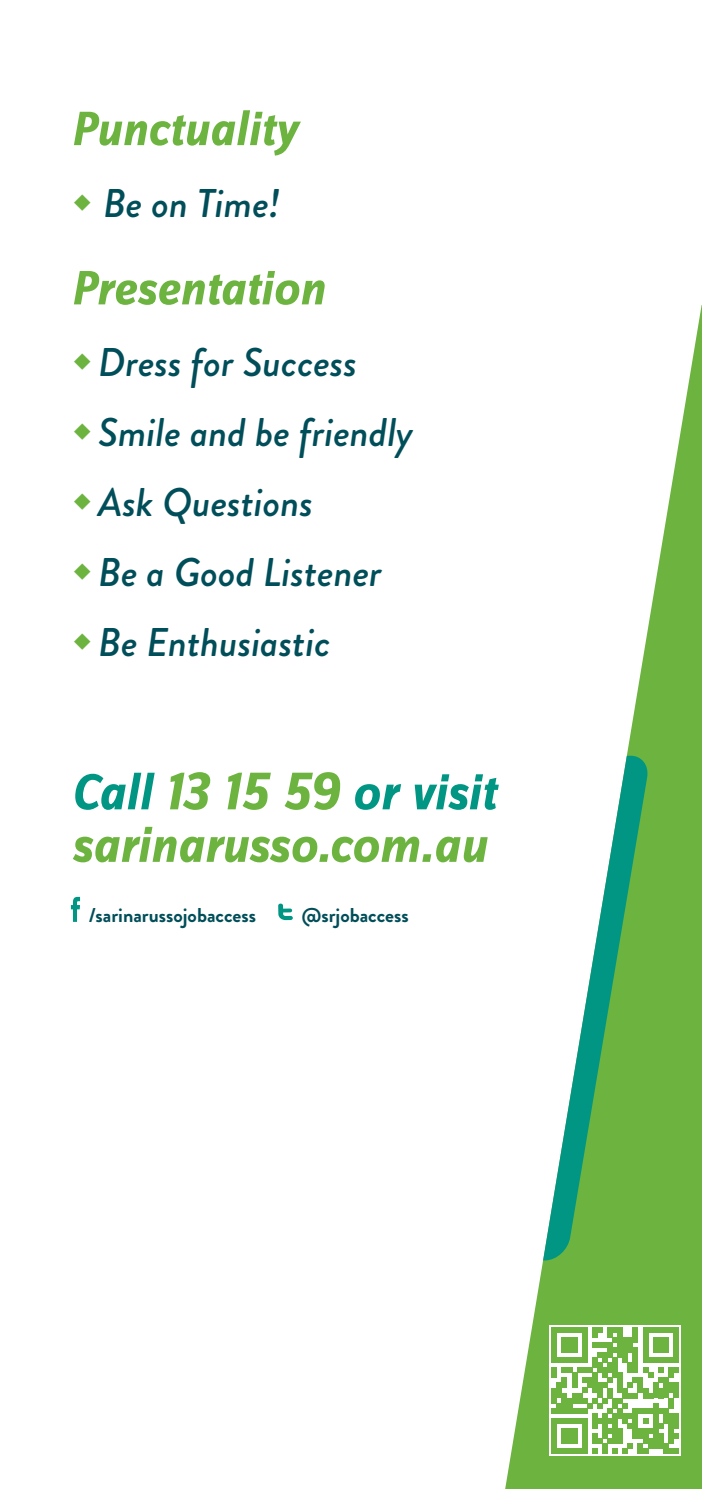
<style>
.page{position:relative;width:702px;height:1489px;background:#fff}
.page>*{position:absolute;margin:0;border:0;box-sizing:border-box;transform-origin:0 0}
.t1{font:italic 700 52.5px/52.5px "Zine Sans Dis OT";color:#6cb43f}
.t2{font:italic 700 50px "Zine Sans Dis OT";color:#6cb43f}
.t3{font:italic 500 40px/70px "Brandon Grotesque";color:#004e59}
.t4{font:700 20px "Brandon Grotesque";color:#004e59}
.s1{color:#009683}
.s2{font-size:57.5px}
</style>
<div class="page">
<svg style="left:505px;top:305px;width:197px;height:1183px"></svg>
<svg style="left:505px;top:755px;width:144px;height:510px"></svg>
<svg style="left:549px;top:1324px;width:131px;height:131px"></svg>
<div style="left:551px;top:1326px;width:6px;height:36px;background:#6cb43f"></div>
<svg style="left:557px;top:1326px;width:25px;height:5px"></svg>
<div style="left:582px;top:1326px;width:5px;height:36px;background:#6cb43f"></div>
<div style="left:592px;top:1326px;width:5px;height:11px;background:#6cb43f"></div>
<svg style="left:597px;top:1326px;width:5px;height:5px"></svg>
<div style="left:607px;top:1326px;width:5px;height:11px;background:#6cb43f"></div>
<svg style="left:612px;top:1326px;width:5px;height:5px"></svg>
<div style="left:617px;top:1326px;width:5px;height:31px;background:#6cb43f"></div>
<div style="left:632px;top:1326px;width:6px;height:16px;background:#6cb43f"></div>
<div style="left:643px;top:1326px;width:5px;height:36px;background:#6cb43f"></div>
<svg style="left:648px;top:1326px;width:25px;height:5px"></svg>
<div style="left:673px;top:1326px;width:5px;height:36px;background:#6cb43f"></div>
<svg style="left:551px;top:1337px;width:127px;height:116px"></svg>
<svg style="left:71px;top:896px;width:9px;height:25px"></svg>
<svg style="left:278px;top:903px;width:15px;height:17px"></svg>
<p class="t2" style="left:71px;top:103px;width:228px">Punctuality</p>
<p class="t3" style="left:103px;top:169px;width:179px">Be on Time!</p>
<p class="t2" style="left:71px;top:262px;width:255px">Presentation</p>
<p class="t3" style="left:98px;top:328px;width:316px">Dress for Success<br>Smile and be friendly<br>Ask Questions<br>Be a Good Listener<br>Be Enthusiastic</p>
<h1 class="t1" style="left:71px;top:768px;width:426px"><span class="s1">Call</span> <span class="s2">13 15 59</span> <span class="s1">or visit </span>sarinarusso.com.au</h1>
<p class="t4" style="left:89px;top:901px;width:169px">/sarinarussojobaccess</p>
<p class="t4" style="left:301px;top:901px;width:109px">@srjobaccess</p>
</div>
